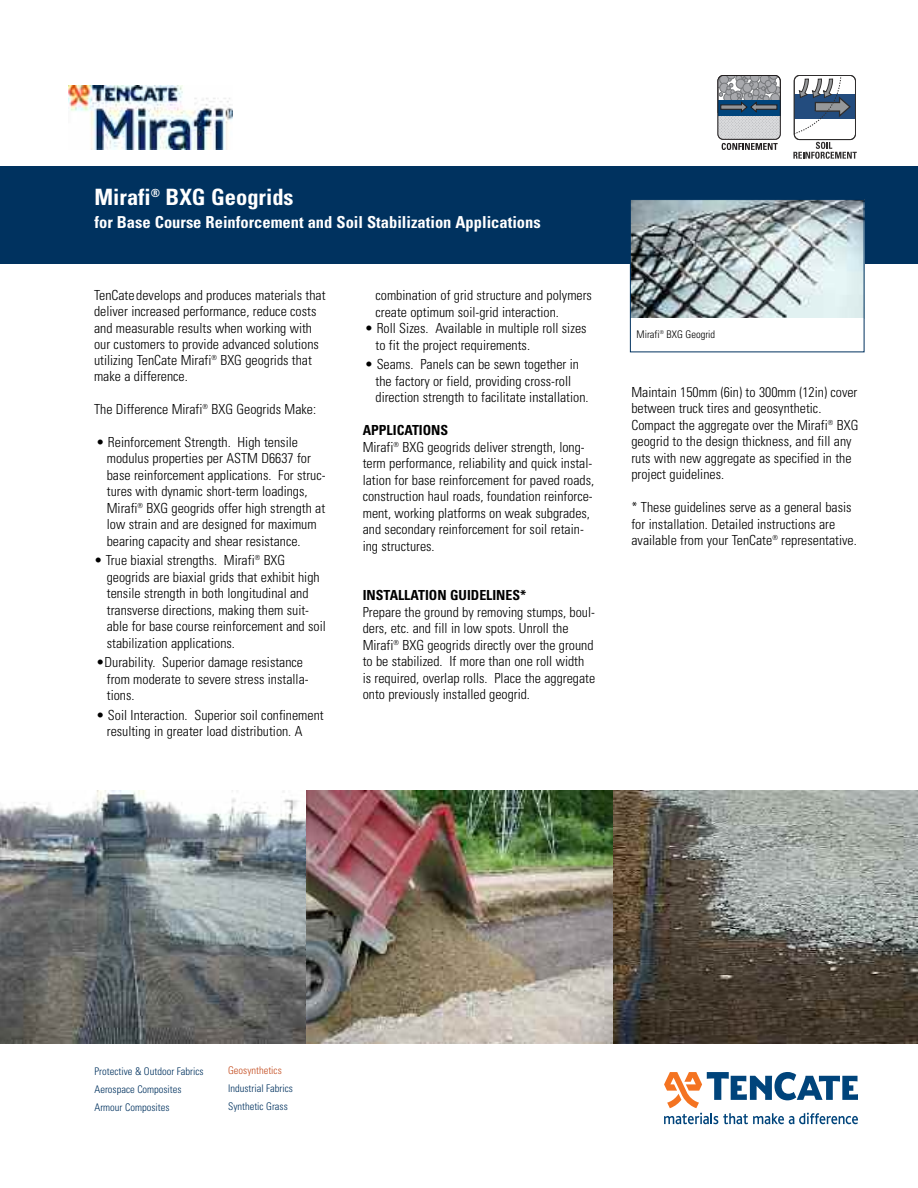
<style>
.page{position:relative;width:918px;height:1188px;background:#fff}
.page>*{position:absolute;margin:0;border:0;box-sizing:border-box;transform-origin:0 0}
.t1{font:700 condensed 22.5px "Univers LT";color:#fff}
.t2{font:700 condensed 16.5px "Univers LT";color:#fff}
.t3{font:300 condensed 13.8px/16.5px "Univers LT";color:#000}
.t4{font:700 condensed 13.8px "Univers LT";color:#000}
.t5{font:300 condensed 10.5px/18px "Univers LT";color:#00325f}
.t6{font:300 condensed 10.5px "Univers LT";color:#000}
.t7{font:300 condensed 10.5px "Univers LT";color:#c44c1f}
.s1{font-weight:700}
</style>
<div class="page">
<img style="left:612px;top:791px;width:306px;height:253px">
<img style="left:0;top:791px;width:306px;height:253px">
<div style="left:0;top:167px;width:918px;height:97px;background:#00325f"></div>
<img style="left:632px;top:201px;width:230px;height:117px">
<div style="left:630px;top:199px;width:234px;height:153px;border:1px solid #00325f"></div>
<img style="left:306px;top:791px;width:306px;height:253px">
<img style="left:68px;top:85px;width:164px;height:65px">
<svg style="left:664px;top:1072px;width:194px;height:52px"></svg>
<svg style="left:717px;top:76px;width:64px;height:74px;background:#929ca6"></svg>
<div style="left:794px;top:95px;width:61px;height:24px;background:#234c7e"></div>
<svg style="left:793px;top:75px;width:59px;height:60px"></svg>
<div style="left:794px;top:75px;width:62px;height:65px;border:1px solid #302e2e;border-radius:5px"></div>
<svg style="left:793px;top:142px;width:64px;height:17px"></svg>
<h1 class="t1" style="left:95px;top:189px;width:201px">Mirafi<sup>®</sup> BXG Geogrids</h1>
<p class="t2" style="left:95px;top:216px;width:448px">for Base Course Reinforcement and Soil Stabilization Applications</p>
<p class="t3" style="left:94px;top:289px;width:233px">TenCate develops and produces materials that deliver increased performance, reduce costs and measurable results when working with our customers to provide advanced solutions utilizing TenCate Mirafi<sup>®</sup> BXG geogrids that make a difference.</p>
<p class="t3" style="left:94px;top:402px;width:224px">The Difference Mirafi<sup>®</sup> BXG Geogrids Make:</p>
<p class="t3" style="left:107px;top:435px;width:220px;text-indent:-11px">• Reinforcement Strength. High tensile modulus properties per ASTM D6637 for base reinforcement applications. For struc&shy;tures with dynamic short-term loadings, Mirafi<sup>®</sup> BXG geogrids offer high strength at low strain and are designed for maximum bearing capacity and shear resistance.</p>
<p class="t3" style="left:107px;top:554px;width:221px;text-indent:-13px">• True biaxial strengths. Mirafi<sup>®</sup> BXG geogrids are biaxial grids that exhibit high tensile strength in both longitudinal and transverse directions, making them suit&shy;able for base course reinforcement and soil stabilization applications.</p>
<p class="t3" style="left:107px;top:656px;width:203px;text-indent:-11px">•Durability. Superior damage resistance from moderate to severe stress installa&shy;tions.</p>
<p class="t3" style="left:107px;top:708px;width:218px;text-indent:-11px">• Soil Interaction. Superior soil confinement resulting in greater load distribution. A</p>
<p class="t3" style="left:376px;top:288px;width:218px">combination of grid structure and polymers create optimum soil-grid interaction.</p>
<p class="t3" style="left:376px;top:321px;width:213px;text-indent:-11px">• Roll Sizes. Available in multiple roll sizes to fit the project requirements.</p>
<p class="t3" style="left:376px;top:357px;width:215px;text-indent:-11px">• Seams. Panels can be sewn together in the factory or field, providing cross-roll direction strength to facilitate installation.</p>
<p class="t3" style="left:363px;top:423px;width:233px"><span class="s1">APPLICATIONS<br></span>Mirafi<sup>®</sup> BXG geogrids deliver strength, long&shy;term performance, reliability and quick instal&shy;lation for base reinforcement for paved roads, construction haul roads, foundation reinforce&shy;ment, working platforms on weak subgrades, and secondary reinforcement for soil retain&shy;ing structures.</p>
<p class="t4" style="left:363px;top:590px;width:165px">INSTALLATION GUIDELINES*</p>
<p class="t3" style="left:363px;top:605px;width:234px">Prepare the ground by removing stumps, boul&shy;ders, etc. and fill in low spots. Unroll the Mirafi<sup>®</sup> BXG geogrids directly over the ground to be stabilized. If more than one roll width is required, overlap rolls. Place the aggregate onto previously installed geogrid.</p>
<p class="t6" style="left:637px;top:330px;width:80px">Mirafi<sup>®</sup> BXG Geogrid</p>
<p class="t3" style="left:631px;top:385px;width:229px">Maintain 150mm (6in) to 300mm (12in) cover between truck tires and geosynthetic.<br>Compact the aggregate over the Mirafi<sup>®</sup> BXG geogrid to the design thickness, and fill any ruts with new aggregate as specified in the project guidelines.</p>
<p class="t3" style="left:631px;top:500px;width:227px">* These guidelines serve as a general basis for installation. Detailed instructions are available from your TenCate<sup>®</sup> representative.</p>
<p class="t5" style="left:95px;top:1063px;width:111px">Protective &amp; Outdoor Fabrics<br>Aerospace Composites<br>Armour Composites</p>
<p class="t7" style="left:228px;top:1066px;width:55px">Geosynthetics</p>
<p class="t5" style="left:228px;top:1080px;width:66px">Industrial Fabrics<br>Synthetic Grass</p>
</div>
